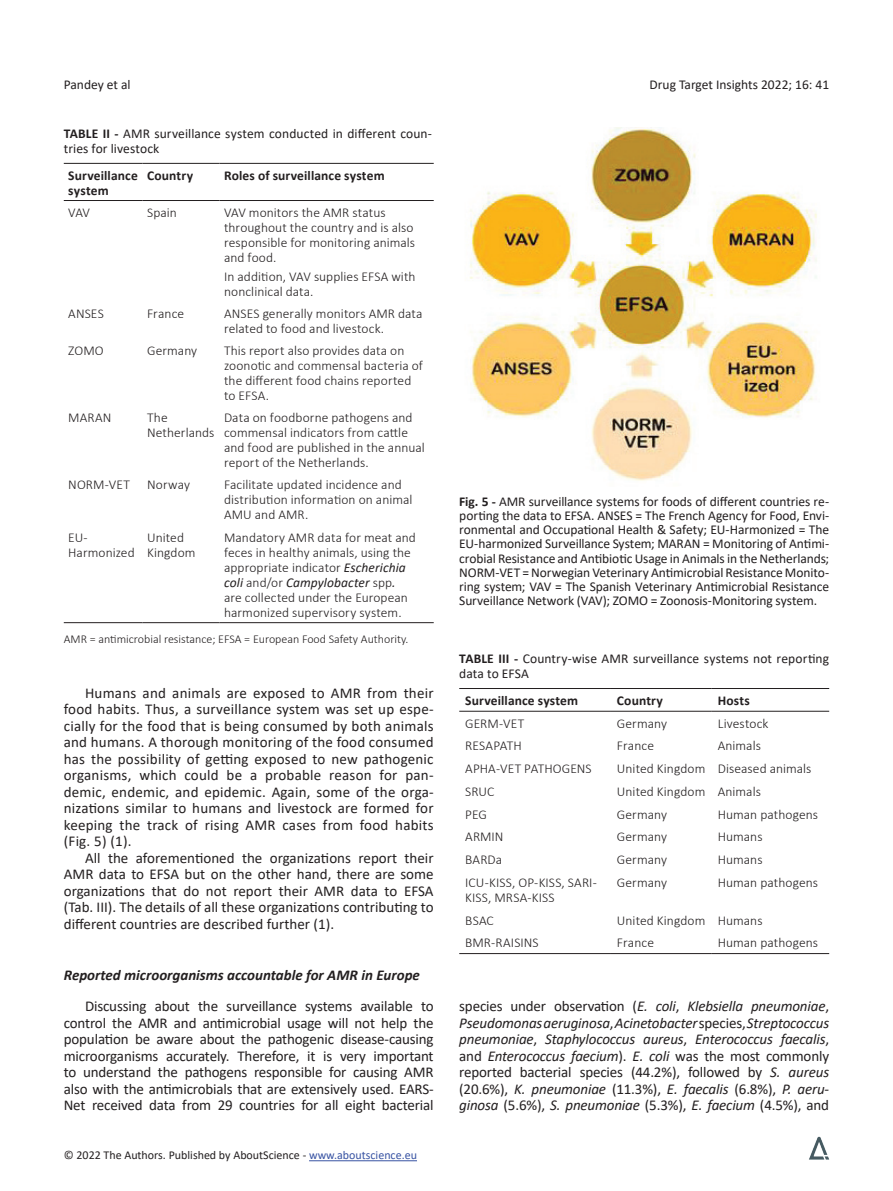
<style>
.page{position:relative;width:893px;height:1191px;background:#fff}
.page>*{position:absolute;margin:0;border:0;box-sizing:border-box;transform-origin:0 0}
.t1{font:15px/16.5px "Calibri";color:#231f20;text-align:justify}
.t2{font:italic 15px/16.5px "Calibri";letter-spacing:-.01em;color:#231f20;text-align:justify}
.t3{font:italic 700 15px "Calibri";color:#231f20}
.t4{font:300 13.5px/15px "Calibri";letter-spacing:.005em;color:#231f20}
.t5{font:13.5px/14.2px "Calibri";letter-spacing:.005em;color:#231f20}
.t6{font:700 13.5px/15px "Calibri";letter-spacing:.01em;color:#231f20}
.t7{font:300 12px "Calibri";color:#231f20}
.t8{font:12px "Calibri";color:#231f20}
.s1{font-weight:700}
.s2{font-weight:400;font-style:italic}
.s3{color:#3853a3}
.s4{font-style:normal}
</style>
<div class="page">
<hr style="left:309px;top:1160px;width:108px;height:1px;background:#3853a3">
<img style="left:809px;top:1136px;width:21px;height:24px">
<hr style="left:64px;top:163px;width:79px;height:1px;background:#231f20">
<hr style="left:143px;top:163px;width:77px;height:1px;background:#231f20">
<hr style="left:220px;top:163px;width:214px;height:1px;background:#231f20">
<hr style="left:64px;top:200px;width:79px;height:1px;background:#231f20">
<hr style="left:143px;top:200px;width:77px;height:1px;background:#231f20">
<hr style="left:220px;top:200px;width:214px;height:1px;background:#231f20">
<hr style="left:64px;top:622px;width:79px;height:1px;background:#231f20">
<hr style="left:143px;top:622px;width:77px;height:1px;background:#231f20">
<hr style="left:220px;top:622px;width:214px;height:1px;background:#231f20">
<img style="left:470px;top:128px;width:347px;height:353px">
<hr style="left:459px;top:688px;width:152px;height:1px;background:#231f20">
<hr style="left:611px;top:688px;width:101px;height:1px;background:#231f20">
<hr style="left:712px;top:688px;width:117px;height:1px;background:#231f20">
<hr style="left:459px;top:711px;width:152px;height:1px;background:#231f20">
<hr style="left:611px;top:711px;width:101px;height:1px;background:#231f20">
<hr style="left:712px;top:711px;width:117px;height:1px;background:#231f20">
<hr style="left:459px;top:953px;width:152px;height:1px;background:#231f20">
<hr style="left:611px;top:953px;width:101px;height:1px;background:#231f20">
<hr style="left:712px;top:953px;width:117px;height:1px;background:#231f20">
<p class="t5" style="left:64px;top:77px;width:68px">Pandey et al</p>
<p class="t5" style="left:650px;top:77px;width:181px">Drug Target Insights 2022; 16: 41</p>
<p class="t5" style="left:64px;top:125px;width:370px;line-height:15px"><span class="s1">TABLE II -</span> AMR surveillance system conducted in different coun&shy;tries for livestock</p>
<p class="t6" style="left:68px;top:167px;width:71px">Surveillance system</p>
<p class="t6" style="left:147px;top:167px;width:47px">Country</p>
<p class="t6" style="left:224px;top:167px;width:162px">Roles of surveillance system</p>
<p class="t4" style="left:68px;top:204px;width:23px">VAV</p>
<p class="t4" style="left:147px;top:204px;width:31px">Spain</p>
<p class="t4" style="left:224px;top:204px;width:193px">VAV monitors the AMR status throughout the country and is also responsible for monitoring animals and food.</p>
<p class="t4" style="left:224px;top:269px;width:193px">In addition, VAV supplies EFSA with nonclinical data.</p>
<p class="t4" style="left:68px;top:306px;width:37px">ANSES</p>
<p class="t4" style="left:147px;top:306px;width:39px">France</p>
<p class="t4" style="left:224px;top:306px;width:200px">ANSES generally monitors AMR data related to food and livestock.</p>
<p class="t4" style="left:68px;top:343px;width:37px">ZOMO</p>
<p class="t4" style="left:147px;top:343px;width:52px">Germany</p>
<p class="t4" style="left:224px;top:343px;width:200px">This report also provides data on zoonotic and commensal bacteria of the different food chains reported to EFSA.</p>
<p class="t4" style="left:68px;top:410px;width:45px">MARAN</p>
<p class="t4" style="left:147px;top:410px;width:69px">The<br>Netherlands</p>
<p class="t4" style="left:224px;top:410px;width:202px">Data on foodborne pathogens and commensal indicators from cattle and food are published in the annual report of the Netherlands.</p>
<p class="t4" style="left:68px;top:477px;width:63px">NORM-VET</p>
<p class="t4" style="left:147px;top:477px;width:44px">Norway</p>
<p class="t4" style="left:224px;top:477px;width:190px">Facilitate updated incidence and distribution information on animal<br>AMU and AMR.</p>
<p class="t4" style="left:68px;top:529px;width:68px">EU-<br>Harmonized</p>
<p class="t4" style="left:147px;top:529px;width:50px">United<br>Kingdom</p>
<p class="t4" style="left:224px;top:529px;width:193px">Mandatory AMR data for meat and feces in healthy animals, using the appropriate indicator <span class="s2">Escherichia coli</span> and/or <span class="s2">Campylobacter</span> spp<span class="s2">. </span>are collected under the European harmonized supervisory system.</p>
<p class="t7" style="left:64px;top:631px;width:346px">AMR = antimicrobial resistance; EFSA = European Food Safety Authority.</p>
<p class="t1" style="left:64px;top:684px;width:371px;text-indent:21px">Humans and animals are exposed to AMR from their food habits. Thus, a surveillance system was set up espe&shy;cially for the food that is being consumed by both animals and humans. A thorough monitoring of the food consumed has the possibility of getting exposed to new pathogenic organisms, which could be a probable reason for pan&shy;demic, endemic, and epidemic. Again, some of the orga&shy;nizations similar to humans and livestock are formed for keeping the track of rising AMR cases from food habits (Fig. 5) (1).</p>
<p class="t1" style="left:64px;top:849px;width:371px;text-indent:21px">All the aforementioned the organizations report their AMR data to EFSA but on the other hand, there are some organizations that do not report their AMR data to EFSA (Tab. III). The details of all these organizations contributing to different countries are described further (1).</p>
<p class="t3" style="left:64px;top:964px;width:358px">Reported microorganisms accountable for AMR in Europe</p>
<p class="t1" style="left:64px;top:997px;width:371px;text-indent:21px">Discussing about the surveillance systems available to control the AMR and antimicrobial usage will not help the population be aware about the pathogenic disease-causing microorganisms accurately. Therefore, it is very important to understand the pathogens responsible for causing AMR also with the antimicrobials that are extensively used. EARS-Net received data from 29 countries for all eight bacterial</p>
<p class="t8" style="left:64px;top:1147px;width:355px">© 2022 The Authors. Published by AboutScience - <span class="s3">www.aboutscience.eu</span></p>
<p class="t5" style="left:459px;top:493px;width:371px;text-align:justify"><span class="s1">Fig. 5 -</span> AMR surveillance systems for foods of different countries re&shy;porting the data to EFSA. ANSES = The French Agency for Food, Envi&shy;ronmental and Occupational Health &amp; Safety; EU-Harmonized = The EU-harmonized Surveillance System; MARAN = Monitoring of Antimi&shy;crobial Resistance and Antibiotic Usage in Animals in the Netherlands; NORM-VET = Norwegian Veterinary Antimicrobial Resistance Monito&shy;ring system; VAV = The Spanish Veterinary Antimicrobial Resistance Surveillance Network (VAV); ZOMO = Zoonosis-Monitoring system.</p>
<p class="t5" style="left:459px;top:650px;width:371px;line-height:15px"><span class="s1">TABLE III -</span> Country-wise AMR surveillance systems not reporting data to EFSA</p>
<p class="t6" style="left:465px;top:693px;width:114px">Surveillance system</p>
<p class="t6" style="left:617px;top:693px;width:47px">Country</p>
<p class="t6" style="left:718px;top:693px;width:33px">Hosts</p>
<p class="t4" style="left:465px;top:715px;width:61px">GERM-VET</p>
<p class="t4" style="left:617px;top:715px;width:52px">Germany</p>
<p class="t4" style="left:718px;top:715px;width:52px">Livestock</p>
<p class="t4" style="left:465px;top:738px;width:58px">RESAPATH</p>
<p class="t4" style="left:617px;top:738px;width:39px">France</p>
<p class="t4" style="left:718px;top:738px;width:45px">Animals</p>
<p class="t4" style="left:465px;top:761px;width:128px">APHA-VET PATHOGENS</p>
<p class="t4" style="left:617px;top:761px;width:196px">United Kingdom Diseased animals</p>
<p class="t4" style="left:465px;top:783px;width:31px">SRUC</p>
<p class="t4" style="left:617px;top:783px;width:145px">United Kingdom Animals</p>
<p class="t4" style="left:465px;top:806px;width:23px">PEG</p>
<p class="t4" style="left:617px;top:806px;width:52px">Germany</p>
<p class="t4" style="left:718px;top:806px;width:102px">Human pathogens</p>
<p class="t4" style="left:465px;top:829px;width:40px">ARMIN</p>
<p class="t4" style="left:617px;top:829px;width:52px">Germany</p>
<p class="t4" style="left:718px;top:829px;width:46px">Humans</p>
<p class="t4" style="left:465px;top:852px;width:38px">BARDa</p>
<p class="t4" style="left:617px;top:852px;width:52px">Germany</p>
<p class="t4" style="left:718px;top:852px;width:46px">Humans</p>
<p class="t4" style="left:465px;top:874px;width:133px">ICU-KISS, OP-KISS, SARI-<br>KISS, MRSA-KISS</p>
<p class="t4" style="left:617px;top:874px;width:52px">Germany</p>
<p class="t4" style="left:718px;top:874px;width:102px">Human pathogens</p>
<p class="t4" style="left:465px;top:912px;width:30px">BSAC</p>
<p class="t4" style="left:617px;top:912px;width:147px">United Kingdom Humans</p>
<p class="t4" style="left:465px;top:935px;width:75px">BMR-RAISINS</p>
<p class="t4" style="left:617px;top:935px;width:39px">France</p>
<p class="t4" style="left:718px;top:935px;width:102px">Human pathogens</p>
<p class="t2" style="left:459px;top:997px;width:371px"><span class="s4">species under observation (</span>E. coli<span class="s4">,</span> Klebsiella pneumoniae<span class="s4">, </span>Pseudomonas aeruginosa<span class="s4">,</span> Acinetobacter <span class="s4">species,</span> Streptococcus pneumoniae<span class="s4">,</span> Staphylococcus aureus<span class="s4">,</span> Enterococcus faecalis<span class="s4">, and</span> Enterococcus faecium<span class="s4">).</span> E. coli <span class="s4">was the most commonly reported bacterial species (44.2%), followed by</span> S. aureus <span class="s4">(20.6%),</span> K. pneumoniae <span class="s4">(11.3%),</span> E. faecalis <span class="s4">(6.8%),</span> P. aeru&shy;ginosa <span class="s4">(5.6%),</span> S. pneumoniae <span class="s4">(5.3%),</span> E. faecium <span class="s4">(4.5%), and</span></p>
</div>
